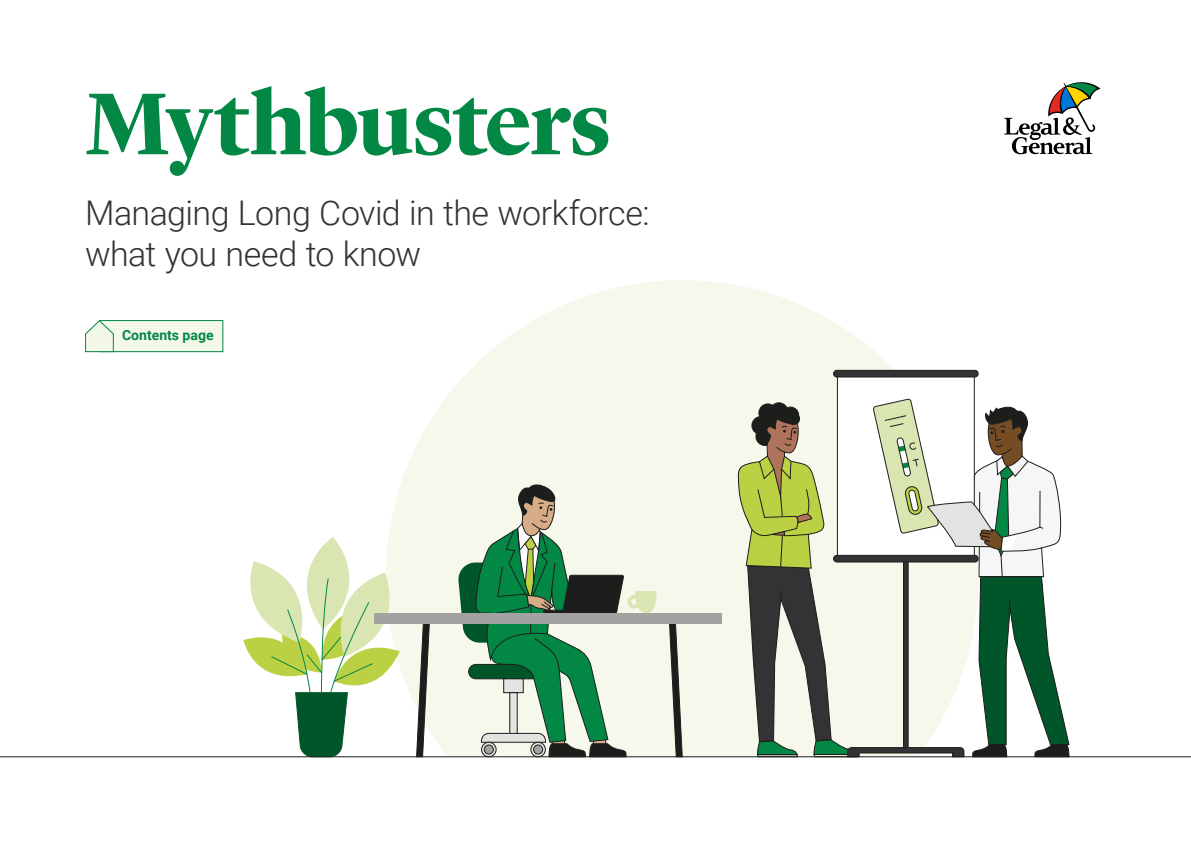
<style>
.page{position:relative;width:1191px;height:842px;background:#fff}
.page>*{position:absolute;margin:0;border:0;box-sizing:border-box;transform-origin:0 0}
.t1{font:700 91px "Lyon Display";letter-spacing:-.015em;color:#028844}
.t2{font:300 34px/40.8px "Roboto";letter-spacing:-.015em;color:#343234}
.t3{font:700 14px "Roboto";color:#028844}
</style>
<div class="page">
<svg style="left:389px;top:280px;width:589px;height:476px;fill:#f5f8eb"></svg>
<div style="left:837px;top:377px;width:137px;height:178px;background:#fff"></div>
<hr style="left:837px;top:377px;width:1px;height:178px;background:#1d1e1c">
<hr style="left:973px;top:377px;width:1px;height:178px;background:#1d1e1c">
<div style="left:833px;top:370px;width:145px;height:7px;background:#343234;border-radius:3px"></div>
<div style="left:833px;top:370px;width:145px;height:7px;border:1px solid #1d1e1c;border-radius:3px"></div>
<svg style="left:232px;top:537px;width:174px;height:221px"></svg>
<svg style="left:415px;top:624px;width:15px;height:134px;background:#91938d"></svg>
<svg style="left:668px;top:624px;width:15px;height:134px;background:#90928a"></svg>
<svg style="left:457px;top:484px;width:200px;height:274px;background:#a0c1a7"></svg>
<div style="left:375px;top:613px;width:347px;height:11px;background:#a3a1a1"></div>
<svg style="left:736px;top:398px;width:334px;height:360px"></svg>
<hr style="left:0;top:756px;width:1191px;height:1px;background:#1d1e1c">
<svg style="left:1004px;top:82px;width:96px;height:72px"></svg>
<div style="left:99px;top:320px;width:124px;height:32px;background:#f4f8e8;border:1px solid #028844"></div>
<svg style="left:85px;top:320px;width:29px;height:33px"></svg>
<p class="t1" style="left:85px;top:55px;width:528px">Mythbusters</p>
<p class="t2" style="left:85px;top:192px;width:566px">Managing Long Covid in the workforce: what you need to know</p>
<p class="t3" style="left:122px;top:325px;width:93px">Contents page</p>
</div>
